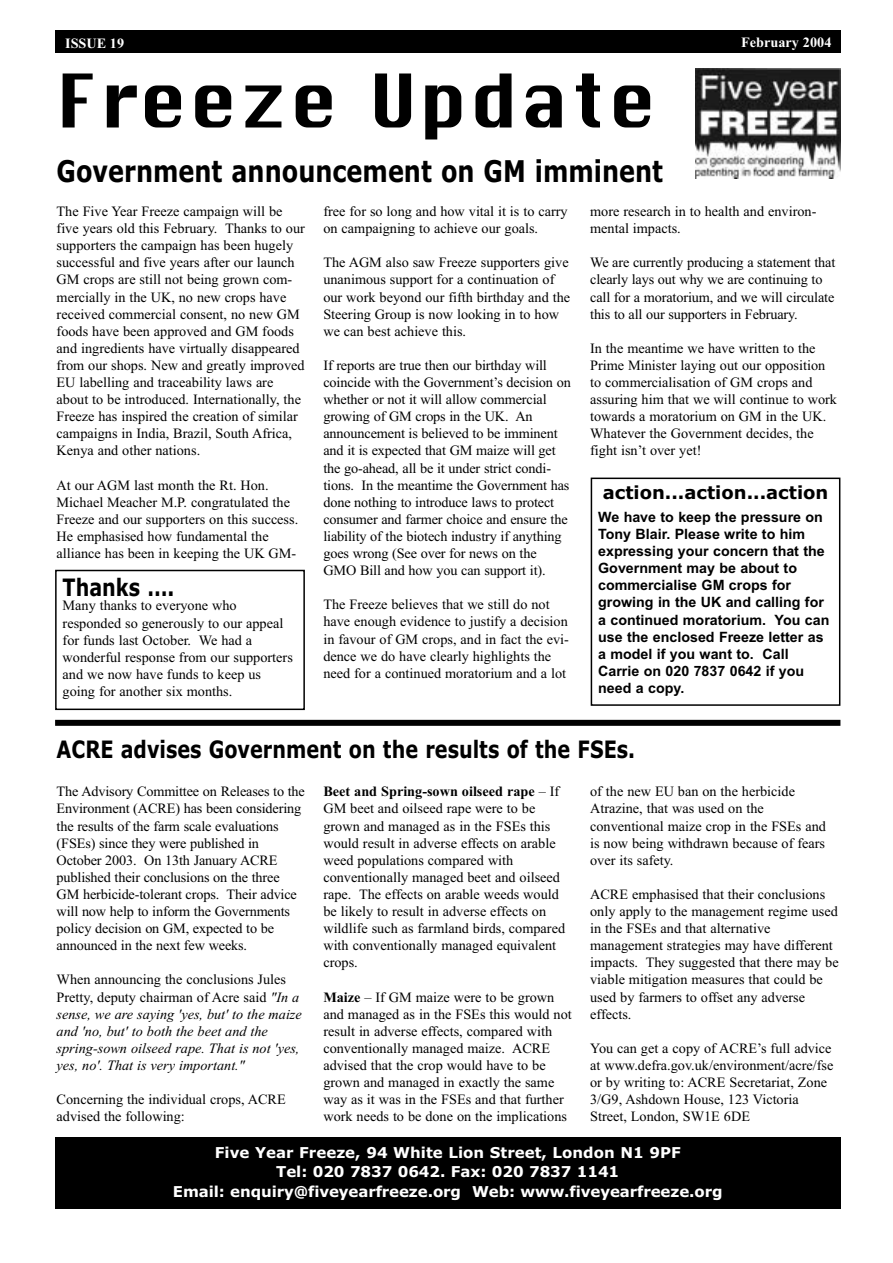
<style>
.page{position:relative;width:893px;height:1263px;background:#fff}
.page>*{position:absolute;margin:0;border:0;box-sizing:border-box;transform-origin:0 0}
.t1{font:72px "Chicago";letter-spacing:.03em;color:#000}
.t2{font:700 30px "Verdana";color:#000;scale:.8 1}
.t3{font:700 24px "Verdana";color:#000;scale:.8 1}
.t4{font:700 18px "Verdana";color:#000}
.t5{font:700 15px/19.5px "Verdana";letter-spacing:-.005em;color:#fff;text-align:center}
.t6{font:14.25px/17.1px "Times New Roman";color:#000}
.t7{font:700 14.25px/17.1px "Arial";color:#000}
.t8{font:italic 14.25px/17.1px "Times New Roman";color:#000}
.t9{font:700 14.25px "Times New Roman";color:#fff}
.s1{font-style:normal}
.s2{font-weight:700}
</style>
<div class="page">
<div style="left:55px;top:30px;width:785px;height:23px;background:#000"></div>
<div style="left:55px;top:1137px;width:785px;height:72px;background:#000"></div>
<img style="left:695px;top:69px;width:145px;height:109px">
<div style="left:55px;top:720px;width:785px;height:6px;background:#000"></div>
<div style="left:55px;top:570px;width:250px;height:140px;border:2px solid #000"></div>
<div style="left:590px;top:478px;width:250px;height:228px;border:2px solid #000"></div>
<p class="t9" style="left:65px;top:38px;width:60px">ISSUE 19</p>
<p class="t9" style="left:741px;top:37px;width:92px">February 2004</p>
<h1 class="t1" style="left:57px;top:74px;width:601px">Freeze Update</h1>
<h2 class="t2" style="left:57px;top:159px;width:759px">Government announcement on GM imminent</h2>
<p class="t6" style="left:57px;top:204px;width:250px">The Five Year Freeze campaign will be five years old this February. Thanks to our supporters the campaign has been hugely successful and five years after our launch GM crops are still not being grown com&shy;mercially in the UK, no new crops have received commercial consent, no new GM foods have been approved and GM foods and ingredients have virtually disappeared from our shops. New and greatly improved EU labelling and traceability laws are about to be introduced. Internationally, the Freeze has inspired the creation of similar campaigns in India, Brazil, South Africa, Kenya and other nations.</p>
<p class="t6" style="left:57px;top:478px;width:243px">At our AGM last month the Rt. Hon.<br>Michael Meacher M.P. congratulated the Freeze and our supporters on this success.<br>He emphasised how fundamental the alliance has been in keeping the UK GM-</p>
<h3 class="t3" style="left:63px;top:577px;width:141px">Thanks ….</h3>
<p class="t6" style="left:63px;top:598px;width:232px">Many thanks to everyone who responded so generously to our appeal for funds last October. We had a wonderful response from our supporters and we now have funds to keep us going for another six months.</p>
<p class="t6" style="left:323px;top:204px;width:246px">free for so long and how vital it is to carry on campaigning to achieve our goals.</p>
<p class="t6" style="left:323px;top:255px;width:248px">The AGM also saw Freeze supporters give unanimous support for a continuation of our work beyond our fifth birthday and the Steering Group is now looking in to how we can best achieve this.</p>
<p class="t6" style="left:323px;top:358px;width:249px">If reports are true then our birthday will coincide with the Government’s decision on whether or not it will allow commercial growing of GM crops in the UK. An announcement is believed to be imminent and it is expected that GM maize will get the go-ahead, all be it under strict condi&shy;tions. In the meantime the Government has done nothing to introduce laws to protect consumer and farmer choice and ensure the liability of the biotech industry if anything goes wrong (See over for news on the GMO Bill and how you can support it).</p>
<p class="t6" style="left:323px;top:597px;width:247px">The Freeze believes that we still do not have enough evidence to justify a decision in favour of GM crops, and in fact the evi&shy;dence we do have clearly highlights the need for a continued moratorium and a lot</p>
<p class="t6" style="left:590px;top:204px;width:228px">more research in to health and environ&shy;mental impacts.</p>
<p class="t6" style="left:590px;top:255px;width:247px">We are currently producing a statement that clearly lays out why we are continuing to call for a moratorium, and we will circulate this to all our supporters in February.</p>
<p class="t6" style="left:590px;top:341px;width:248px">In the meantime we have written to the Prime Minister laying out our opposition to commercialisation of GM crops and assuring him that we will continue to work towards a moratorium on GM in the UK.<br>Whatever the Government decides, the fight isn’t over yet!</p>
<p class="t4" style="left:602px;top:485px;width:227px">action...action...action</p>
<p class="t7" style="left:598px;top:510px;width:233px">We have to keep the pressure on<br>Tony Blair. Please write to him expressing your concern that the<br>Government may be about to commercialise GM crops for growing in the UK and calling for a continued moratorium. You can use the enclosed Freeze letter as a model if you want to. Call<br>Carrie on 020 7837 0642 if you need a copy.</p>
<h3 class="t3" style="left:57px;top:740px;width:724px">ACRE advises Government on the results of the FSEs.</h3>
<p class="t6" style="left:57px;top:784px;width:250px">The Advisory Committee on Releases to the Environment (ACRE) has been considering the results of the farm scale evaluations (FSEs) since they were published in October 2003. On 13th January ACRE published their conclusions on the three GM herbicide-tolerant crops. Their advice will now help to inform the Governments policy decision on GM, expected to be announced in the next few weeks.</p>
<p class="t8" style="left:57px;top:973px;width:247px"><span class="s1">When announcing the conclusions Jules Pretty, deputy chairman of Acre said</span> "In a sense, we are saying 'yes, but' to the maize and 'no, but' to both the beet and the spring-sown oilseed rape. That is not 'yes, yes, no'. That is very important."</p>
<p class="t6" style="left:57px;top:1092px;width:231px">Concerning the individual crops, ACRE advised the following:</p>
<p class="t6" style="left:323px;top:784px;width:243px"><span class="s2">Beet and Spring-sown oilseed rape</span> – If GM beet and oilseed rape were to be grown and managed as in the FSEs this would result in adverse effects on arable weed populations compared with conventionally managed beet and oilseed rape. The effects on arable weeds would be likely to result in adverse effects on wildlife such as farmland birds, compared with conventionally managed equivalent crops.</p>
<p class="t6" style="left:323px;top:990px;width:250px"><span class="s2">Maize</span> – If GM maize were to be grown and managed as in the FSEs this would not result in adverse effects, compared with conventionally managed maize. ACRE advised that the crop would have to be grown and managed in exactly the same way as it was in the FSEs and that further work needs to be done on the implications</p>
<p class="t6" style="left:590px;top:784px;width:237px">of the new EU ban on the herbicide<br>Atrazine, that was used on the conventional maize crop in the FSEs and is now being withdrawn because of fears over its safety.</p>
<p class="t6" style="left:590px;top:887px;width:250px">ACRE emphasised that their conclusions only apply to the management regime used in the FSEs and that alternative management strategies may have different impacts. They suggested that there may be viable mitigation measures that could be used by farmers to offset any adverse effects.</p>
<p class="t6" style="left:590px;top:1041px;width:245px">You can get a copy of ACRE’s full advice at www.defra.gov.uk/environment/acre/fse or by writing to: ACRE Secretariat, Zone 3/G9, Ashdown House, 123 Victoria Street, London, SW1E 6DE</p>
<p class="t5" style="left:173px;top:1144px;width:551px">Five Year Freeze, 94 White Lion Street, London N1 9PF<br>Tel: 020 7837 0642. Fax: 020 7837 1141<br>Email: enquiry@fiveyearfreeze.org Web: www.fiveyearfreeze.org</p>
</div>
